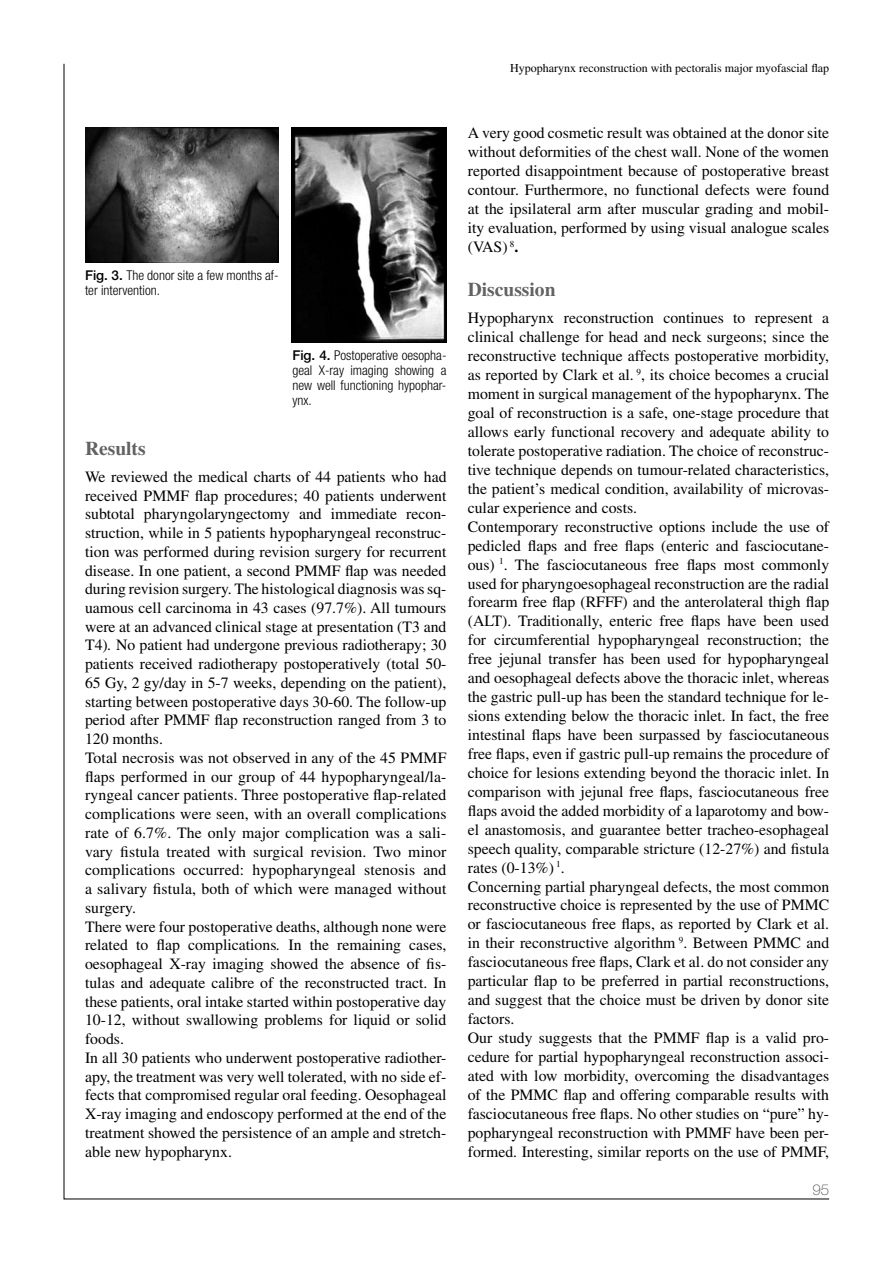
<style>
.page{position:relative;width:893px;height:1263px;background:#fff}
.page>*{position:absolute;margin:0;border:0;box-sizing:border-box;transform-origin:0 0}
.t1{font:700 19.5px "Times LT Std";color:#636262}
.t2{font:15.75px/18.9px "Times LT Std";color:#000}
.t3{font:100 15px "Helvetica Neue LT Std";color:#484847}
.t4{font:300 condensed 13.5px/15px "Helvetica Neue LT Std";color:#000}
.t5{font:12px "Times LT Std";color:#000}
.s1{font-weight:500;font-stretch:normal}
.s2{font-style:italic}
.s3{font-weight:700}
</style>
<div class="page">
<img style="left:85px;top:128px;width:193px;height:135px">
<img style="left:292px;top:128px;width:154px;height:214px">
<p class="t4" style="left:85px;top:267px;width:195px"><span class="s1">Fig. 3.</span> The donor site a few months af&shy;ter intervention.</p>
<p class="t4" style="left:292px;top:347px;width:156px;text-align:justify"><span class="s1">Fig. 4.</span> Postoperative oesopha&shy;geal X-ray imaging showing a new well functioning hypophar&shy;ynx.</p>
<p class="t1" style="left:85px;top:436px;width:62px">Results</p>
<p class="t2" style="left:85px;top:467px;width:363px">We reviewed the medical charts of 44 patients who had received PMMF flap procedures; 40 patients underwent subtotal pharyngolaryngectomy and immediate recon&shy;struction, while in 5 patients hypopharyngeal reconstruc&shy;tion was performed during revision surgery for recurrent disease. In one patient, a second PMMF flap was needed during revision surgery. The histological diagnosis was sq&shy;uamous cell carcinoma in 43 cases (97.7%). All tumours were at an advanced clinical stage at presentation (T3 and T4)<span class="s2">.</span> No patient had undergone previous radiotherapy; 30 patients received radiotherapy postoperatively (total 50- 65 Gy, 2 gy/day in 5-7 weeks, depending on the patient), starting between postoperative days 30-60. The follow-up period after PMMF flap reconstruction ranged from 3 to 120 months.<br>Total necrosis was not observed in any of the 45 PMMF flaps performed in our group of 44 hypopharyngeal/la&shy;ryngeal cancer patients. Three postoperative flap-related complications were seen, with an overall complications rate of 6.7%. The only major complication was a sali&shy;vary fistula treated with surgical revision. Two minor complications occurred: hypopharyngeal stenosis and a salivary fistula, both of which were managed without surgery.<br>There were four postoperative deaths, although none were related to flap complications<span class="s2">.</span> In the remaining cases, oesophageal X-ray imaging showed the absence of fis&shy;tulas and adequate calibre of the reconstructed tract. In these patients, oral intake started within postoperative day 10-12, without swallowing problems for liquid or solid foods.<br>In all 30 patients who underwent postoperative radiother&shy;apy, the treatment was very well tolerated, with no side ef&shy;fects that compromised regular oral feeding. Oesophageal X-ray imaging and endoscopy performed at the end of the treatment showed the persistence of an ample and stretch&shy;able new hypopharynx.</p>
<p class="t5" style="left:510px;top:61px;width:321px">Hypopharynx reconstruction with pectoralis major myofascial flap</p>
<p class="t2" style="left:468px;top:123px;width:363px;text-align:justify">A very good cosmetic result was obtained at the donor site without deformities of the chest wall. None of the women reported disappointment because of postoperative breast contour. Furthermore, no functional defects were found at the ipsilateral arm after muscular grading and mobil&shy;ity evaluation, performed by using visual analogue scales (VAS) <sup>8</sup><span class="s3">.</span></p>
<p class="t1" style="left:468px;top:278px;width:89px">Discussion</p>
<p class="t2" style="left:468px;top:309px;width:363px">Hypopharynx reconstruction continues to represent a clinical challenge for head and neck surgeons; since the reconstructive technique affects postoperative morbidity, as reported by Clark et al. <sup>9</sup>, its choice becomes a crucial moment in surgical management of the hypopharynx. The goal of reconstruction is a safe, one-stage procedure that allows early functional recovery and adequate ability to tolerate postoperative radiation. The choice of reconstruc&shy;tive technique depends on tumour-related characteristics, the patient’s medical condition, availability of microvas&shy;cular experience and costs.<br>Contemporary reconstructive options include the use of pedicled flaps and free flaps (enteric and fasciocutane&shy;ous) <sup>1</sup>. The fasciocutaneous free flaps most commonly used for pharyngoesophageal reconstruction are the radial forearm free flap (RFFF) and the anterolateral thigh flap (ALT). Traditionally, enteric free flaps have been used for circumferential hypopharyngeal reconstruction; the free jejunal transfer has been used for hypopharyngeal and oesophageal defects above the thoracic inlet, whereas the gastric pull-up has been the standard technique for le&shy;sions extending below the thoracic inlet. In fact, the free intestinal flaps have been surpassed by fasciocutaneous free flaps, even if gastric pull-up remains the procedure of choice for lesions extending beyond the thoracic inlet. In comparison with jejunal free flaps, fasciocutaneous free flaps avoid the added morbidity of a laparotomy and bow&shy;el anastomosis, and guarantee better tracheo-esophageal speech quality, comparable stricture (12-27%) and fistula rates (0-13%) <sup>1</sup>.<br>Concerning partial pharyngeal defects, the most common reconstructive choice is represented by the use of PMMC or fasciocutaneous free flaps, as reported by Clark et al. in their reconstructive algorithm <sup>9</sup>. Between PMMC and fasciocutaneous free flaps, Clark et al. do not consider any particular flap to be preferred in partial reconstructions, and suggest that the choice must be driven by donor site factors.<br>Our study suggests that the PMMF flap is a valid pro&shy;cedure for partial hypopharyngeal reconstruction associ&shy;ated with low morbidity, overcoming the disadvantages of the PMMC flap and offering comparable results with fasciocutaneous free flaps. No other studies on “pure” hy&shy;popharyngeal reconstruction with PMMF have been per&shy;formed. Interesting, similar reports on the use of PMMF,</p>
<p class="t3" style="left:812px;top:1181px;width:18px">95</p>
</div>
